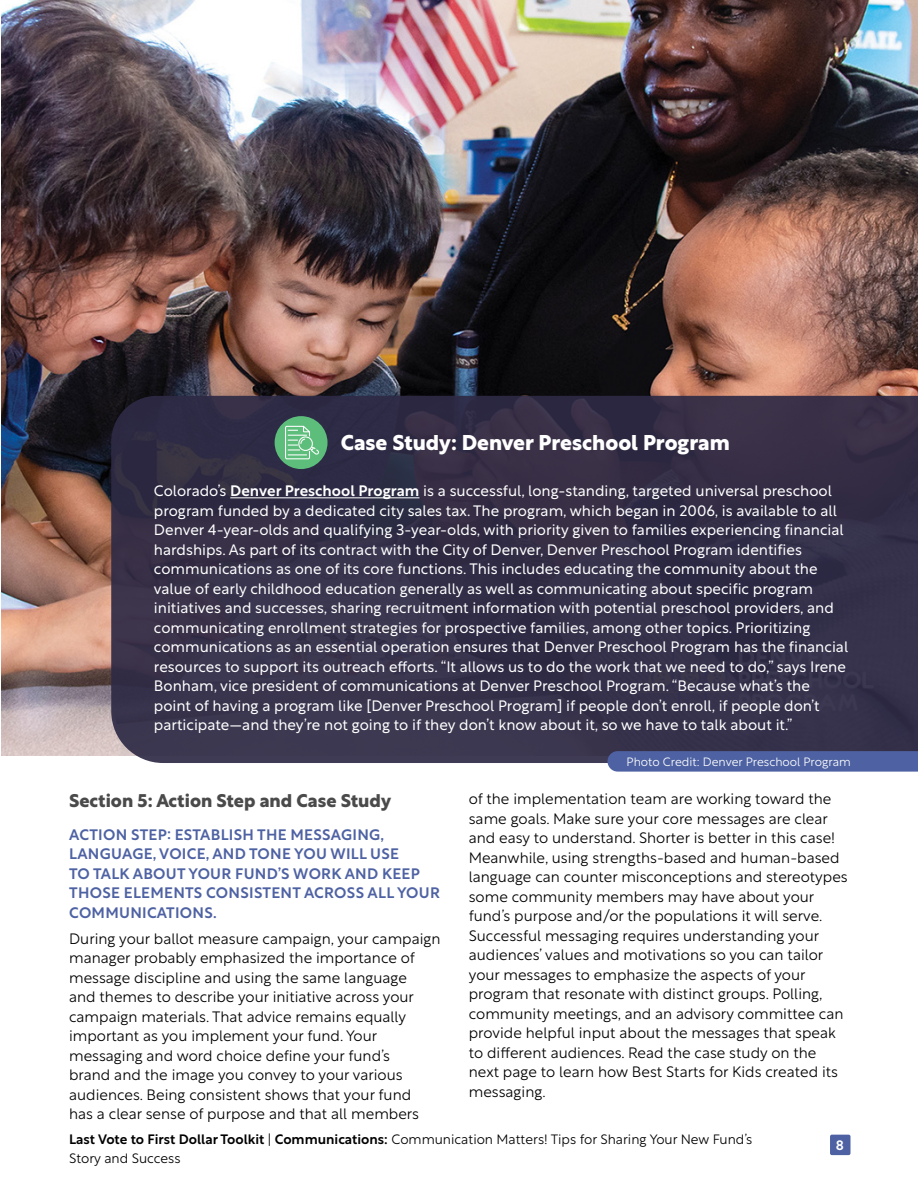
<style>
.page{position:relative;width:918px;height:1188px;background:#fff}
.page>*{position:absolute;margin:0;border:0;box-sizing:border-box;transform-origin:0 0}
.t1{font:700 21px "Rustica";color:#fff}
.t2{font:700 18px "Rustica";color:#4a4a4b}
.t3{font:300 15px/19.5px "Rustica";color:#fff}
.t4{font:300 15px/19.5px "Rustica";color:#000}
.t5{font:500 15px/19.5px "Rustica";letter-spacing:.02em;color:#4e62a3}
.t6{font:300 13.5px/19.5px "Rustica";color:#000}
.t7{font:500 13.5px "Rustica";color:#fff}
.t8{font:300 12px "Rustica";color:#fff}
.s1{font-weight:500}
</style>
<div class="page">
<img style="left:1px;top:0;width:917px;height:755px">
<svg style="left:111px;top:396px;width:807px;height:367px;fill:#373048"></svg>
<hr style="left:230px;top:497px;width:189px;height:1px;background:#fff">
<div style="left:275px;top:416px;width:53px;height:53px;background:#5dbe7b;border-radius:50%"></div>
<svg style="left:285px;top:426px;width:34px;height:33px"></svg>
<svg style="left:607px;top:751px;width:311px;height:21px"></svg>
<div style="left:830px;top:1135px;width:21px;height:20px;background:#4e62a3;border-radius:2px"></div>
<h1 class="t1" style="left:341px;top:424px;width:391px">Case Study: Denver Preschool Program</h1>
<p class="t3" style="left:154px;top:480px;width:696px">Colorado’s <span class="s1">Denver Preschool Program</span> is a successful, long-standing, targeted universal preschool program funded by a dedicated city sales tax. The program, which began in 2006, is available to all Denver 4-year-olds and qualifying 3-year-olds, with priority given to families experiencing financial hardships. As part of its contract with the City of Denver, Denver Preschool Program identifies communications as one of its core functions. This includes educating the community about the value of early childhood education generally as well as communicating about specific program initiatives and successes, sharing recruitment information with potential preschool providers, and communicating enrollment strategies for prospective families, among other topics. Prioritizing communications as an essential operation ensures that Denver Preschool Program has the financial resources to support its outreach efforts. “It allows us to do the work that we need to do,” says Irene Bonham, vice president of communications at Denver Preschool Program. “Because what’s the point of having a program like [Denver Preschool Program] if people don’t enroll, if people don’t participate—and they’re not going to if they don’t know about it, so we have to talk about it.”</p>
<p class="t8" style="left:627px;top:751px;width:226px">Photo Credit: Denver Preschool Program</p>
<p class="t2" style="left:69px;top:785px;width:323px">Section 5: Action Step and Case Study</p>
<p class="t5" style="left:69px;top:823px;width:372px">ACTION STEP: ESTABLISH THE MESSAGING, LANGUAGE, VOICE, AND TONE YOU WILL USE<br>TO TALK ABOUT YOUR FUND’S WORK AND KEEP THOSE ELEMENTS CONSISTENT ACROSS ALL YOUR COMMUNICATIONS.</p>
<p class="t4" style="left:69px;top:927px;width:373px">During your ballot measure campaign, your campaign manager probably emphasized the importance of message discipline and using the same language<br>and themes to describe your initiative across your campaign materials. That advice remains equally important as you implement your fund. Your messaging and word choice define your fund’s<br>brand and the image you convey to your various audiences. Being consistent shows that your fund<br>has a clear sense of purpose and that all members</p>
<p class="t4" style="left:469px;top:788px;width:380px">of the implementation team are working toward the same goals. Make sure your core messages are clear and easy to understand. Shorter is better in this case!<br>Meanwhile, using strengths-based and human-based language can counter misconceptions and stereotypes some community members may have about your fund’s purpose and/or the populations it will serve.<br>Successful messaging requires understanding your audiences’ values and motivations so you can tailor your messages to emphasize the aspects of your program that resonate with distinct groups. Polling, community meetings, and an advisory committee can provide helpful input about the messages that speak to different audiences. Read the case study on the next page to learn how Best Starts for Kids created its messaging.</p>
<p class="t6" style="left:69px;top:1128px;width:685px"><span class="s1">Last Vote to First Dollar Toolkit</span> | <span class="s1">Communications:</span> Communication Matters! Tips for Sharing Your New Fund’s<br>Story and Success</p>
<p class="t7" style="left:836px;top:1133px;width:10px">8</p>
</div>
